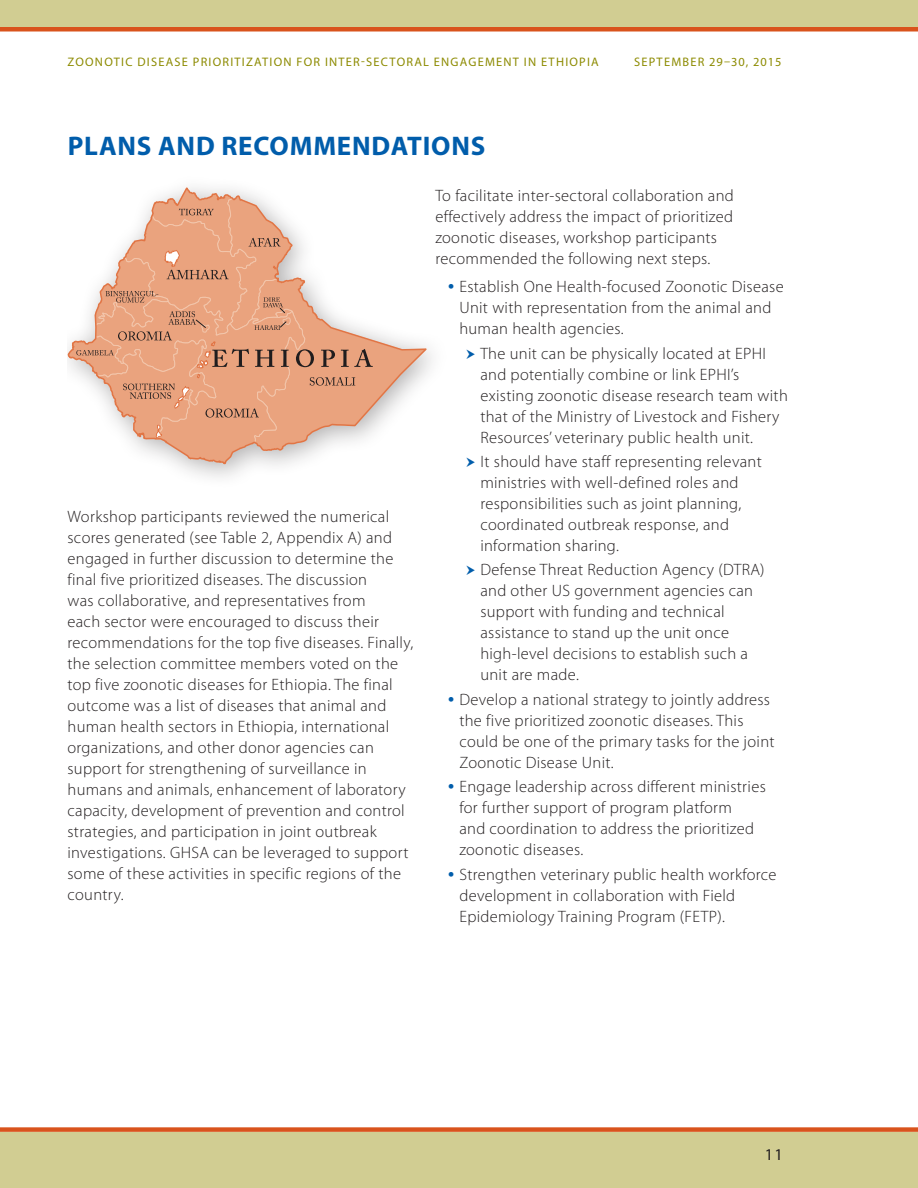
<style>
.page{position:relative;width:918px;height:1188px;background:#fff}
.page>*{position:absolute;margin:0;border:0;box-sizing:border-box;transform-origin:0 0}
.t1{font:700 27px "Myriad Pro";letter-spacing:.03em;color:#015dab}
.Body_Text{font:300 16.5px/21px "Myriad Pro";letter-spacing:.02em;color:#231f20}
.t2{font:16.5px "Myriad Pro";color:#231f20}
.t3{font:12.3px "Myriad Pro";letter-spacing:.1em;color:#8d8b02}
.s1{font-weight:700;font-size:18px;color:#015dab}
</style>
<div class="page">
<div style="left:0;top:1132px;width:918px;height:56px;background:#d1cd92"></div>
<div style="left:0;top:0;width:918px;height:27px;background:#d1cd92"></div>
<div style="left:0;top:1127px;width:918px;height:5px;background:#d9531c"></div>
<div style="left:0;top:27px;width:918px;height:5px;background:#d9531c"></div>
<svg style="left:68px;top:188px;width:359px;height:276px"></svg>
<p class="t3" style="left:68px;top:54px;width:533px">ZOONOTIC DISEASE PRIORITIZATION FOR INTER-SECTORAL ENGAGEMENT IN ETHIOPIA</p>
<p class="t3" style="left:634px;top:54px;width:149px">SEPTEMBER 29–30, 2015</p>
<h1 class="t1" style="left:68px;top:129px;width:419px">PLANS AND RECOMMENDATIONS</h1>
<p class="Body_Text" style="left:68px;top:507px;width:347px">Workshop participants reviewed the numerical scores generated (see Table 2, Appendix A) and engaged in further discussion to determine the final five prioritized diseases. The discussion<br>was collaborative, and representatives from<br>each sector were encouraged to discuss their recommendations for the top five diseases. Finally, the selection committee members voted on the top five zoonotic diseases for Ethiopia. The final outcome was a list of diseases that animal and human health sectors in Ethiopia, international organizations, and other donor agencies can support for strengthening of surveillance in humans and animals, enhancement of laboratory capacity, development of prevention and control strategies, and participation in joint outbreak investigations. GHSA can be leveraged to support some of these activities in specific regions of the country.</p>
<p class="Body_Text" style="left:435px;top:186px;width:300px">To facilitate inter-sectoral collaboration and effectively address the impact of prioritized zoonotic diseases, workshop participants recommended the following next steps.</p>
<p class="Body_Text" style="left:459px;top:276px;width:326px;text-indent:-11px"><span class="s1">•</span> Establish One Health-focused Zoonotic Disease<br>Unit with representation from the animal and human health agencies.</p>
<p class="Body_Text" style="left:480px;top:343px;width:309px">The unit can be physically located at EPHI and potentially combine or link EPHI’s existing zoonotic disease research team with that of the Ministry of Livestock and Fishery Resources’ veterinary public health unit.</p>
<p class="Body_Text" style="left:480px;top:451px;width:283px">It should have staff representing relevant ministries with well-defined roles and responsibilities such as joint planning, coordinated outbreak response, and information sharing.</p>
<p class="Body_Text" style="left:480px;top:560px;width:286px">Defense Threat Reduction Agency (DTRA) and other US government agencies can support with funding and technical assistance to stand up the unit once high-level decisions to establish such a unit are made.</p>
<p class="Body_Text" style="left:459px;top:689px;width:317px;text-indent:-11px"><span class="s1">•</span> Develop a national strategy to jointly address the five prioritized zoonotic diseases. This could be one of the primary tasks for the joint Zoonotic Disease Unit.</p>
<p class="Body_Text" style="left:459px;top:777px;width:308px;text-indent:-11px"><span class="s1">•</span> Engage leadership across different ministries for further support of program platform<br>and coordination to address the prioritized zoonotic diseases.</p>
<p class="Body_Text" style="left:459px;top:864px;width:319px;text-indent:-11px"><span class="s1">•</span> Strengthen veterinary public health workforce development in collaboration with Field<br>Epidemiology Training Program (FETP).</p>
<p class="t2" style="left:765px;top:1144px;width:20px">11</p>
</div>
